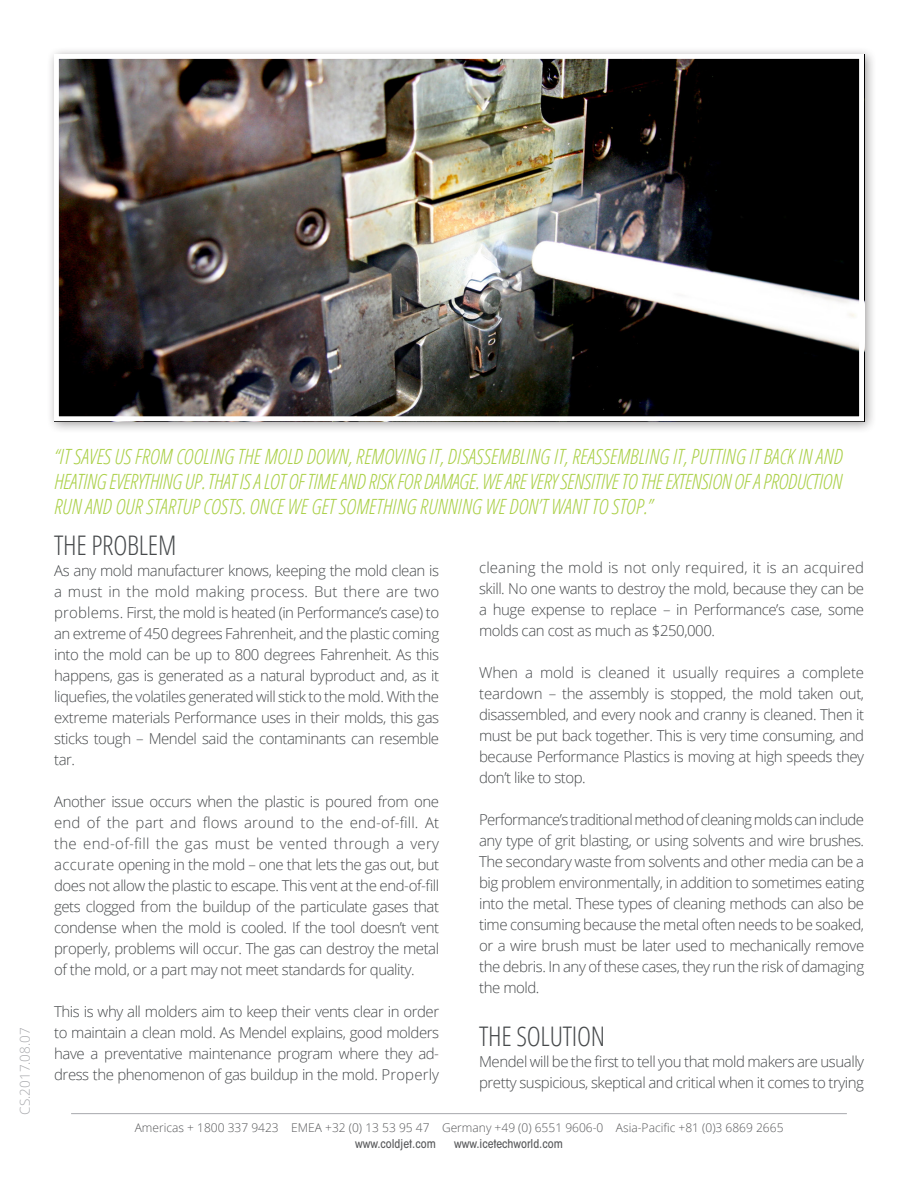
<style>
.page{position:relative;width:918px;height:1188px;background:#fff}
.page>*{position:absolute;margin:0;border:0;box-sizing:border-box;transform-origin:0 0}
.t1{font:300 condensed 27px "Open Sans";letter-spacing:-.01em;color:#46494b}
.t2{font:italic 300 condensed 21px/25.2px "Open Sans";color:#aad047;text-align:justify}
.t3{font:300 15px/21px "Open Sans";letter-spacing:-.03em;color:#46494b;text-align:justify}
.t4{font:300 13.5px "Open Sans";color:#a8a9ad}
.t5{font:300 12px "Open Sans";color:#57585a}
.t6{font:500 condensed 12px "ITC Avant Garde Std";color:#57585a}
</style>
<div class="page">
<hr style="left:71px;top:1113px;width:776px;height:1px;background:#a8a9ad">
<div style="left:46px;top:46px;width:830px;height:388px;background:#231f20;opacity:.43"></div>
<img style="left:60px;top:60px;width:798px;height:355px">
<div style="left:54px;top:54px;width:810px;height:367px;border:5px solid #fff"></div>
<p class="t4" style="left:16px;top:1115px;width:89px;rotate:-90deg">CS.2017.08.07</p>
<p class="t2" style="left:54px;top:443px;width:790px">“IT SAVES US FROM COOLING THE MOLD DOWN, REMOVING IT, DISASSEMBLING IT, REASSEMBLING IT, PUTTING IT BACK IN AND HEATING EVERYTHING UP. THAT IS A LOT OF TIME AND RISK FOR DAMAGE. WE ARE VERY SENSITIVE TO THE EXTENSION OF A PRODUCTION RUN AND OUR STARTUP COSTS. ONCE WE GET SOMETHING RUNNING WE DON’T WANT TO STOP.”</p>
<p class="t1" style="left:54px;top:527px;width:124px">THE PROBLEM</p>
<p class="t3" style="left:54px;top:560px;width:387px">As any mold manufacturer knows, keeping the mold clean is a must in the mold making process. But there are two problems. First, the mold is heated (in Performance’s case) to an extreme of 450 degrees Fahrenheit, and the plastic coming into the mold can be up to 800 degrees Fahrenheit. As this happens, gas is generated as a natural byproduct and, as it liquefies, the volatiles generated will stick to the mold. With the extreme materials Performance uses in their molds, this gas sticks tough – Mendel said the contaminants can resemble tar.</p>
<p class="t3" style="left:54px;top:791px;width:387px">Another issue occurs when the plastic is poured from one end of the part and flows around to the end-of-fill. At the end-of-fill the gas must be vented through a very accurate opening in the mold – one that lets the gas out, but does not allow the plastic to escape. This vent at the end-of-fill gets clogged from the buildup of the particulate gases that condense when the mold is cooled. If the tool doesn’t vent properly, problems will occur. The gas can destroy the metal of the mold, or a part may not meet standards for quality.</p>
<p class="t3" style="left:54px;top:1001px;width:387px">This is why all molders aim to keep their vents clear in order to maintain a clean mold. As Mendel explains, good molders have a preventative maintenance program where they ad&shy;dress the phenomenon of gas buildup in the mold. Properly</p>
<p class="t3" style="left:479px;top:557px;width:387px">cleaning the mold is not only required, it is an acquired skill. No one wants to destroy the mold, because they can be a huge expense to replace – in Performance’s case, some molds can cost as much as $250,000.</p>
<p class="t3" style="left:479px;top:662px;width:387px">When a mold is cleaned it usually requires a complete teardown – the assembly is stopped, the mold taken out, disassembled, and every nook and cranny is cleaned. Then it must be put back together. This is very time consuming, and because Performance Plastics is moving at high speeds they don’t like to stop.</p>
<p class="t3" style="left:479px;top:809px;width:387px">Performance’s traditional method of cleaning molds can include any type of grit blasting, or using solvents and wire brushes.<br>The secondary waste from solvents and other media can be a big problem environmentally, in addition to sometimes eating into the metal. These types of cleaning methods can also be time consuming because the metal often needs to be soaked, or a wire brush must be later used to mechanically remove the debris. In any of these cases, they run the risk of damaging the mold.</p>
<p class="t1" style="left:479px;top:1018px;width:128px">THE SOLUTION</p>
<p class="t3" style="left:479px;top:1051px;width:387px">Mendel will be the first to tell you that mold makers are usually pretty suspicious, skeptical and critical when it comes to trying</p>
<p class="t5" style="left:135px;top:1119px;width:650px">Americas + 1800 337 9423 EMEA +32 (0) 13 53 95 47 Germany +49 (0) 6551 9606-0 Asia-Pacific +81 (0)3 6869 2665</p>
<p class="t6" style="left:355px;top:1136px;width:82px">www.coldjet.com</p>
<p class="t6" style="left:454px;top:1136px;width:110px">www.icetechworld.com</p>
</div>
